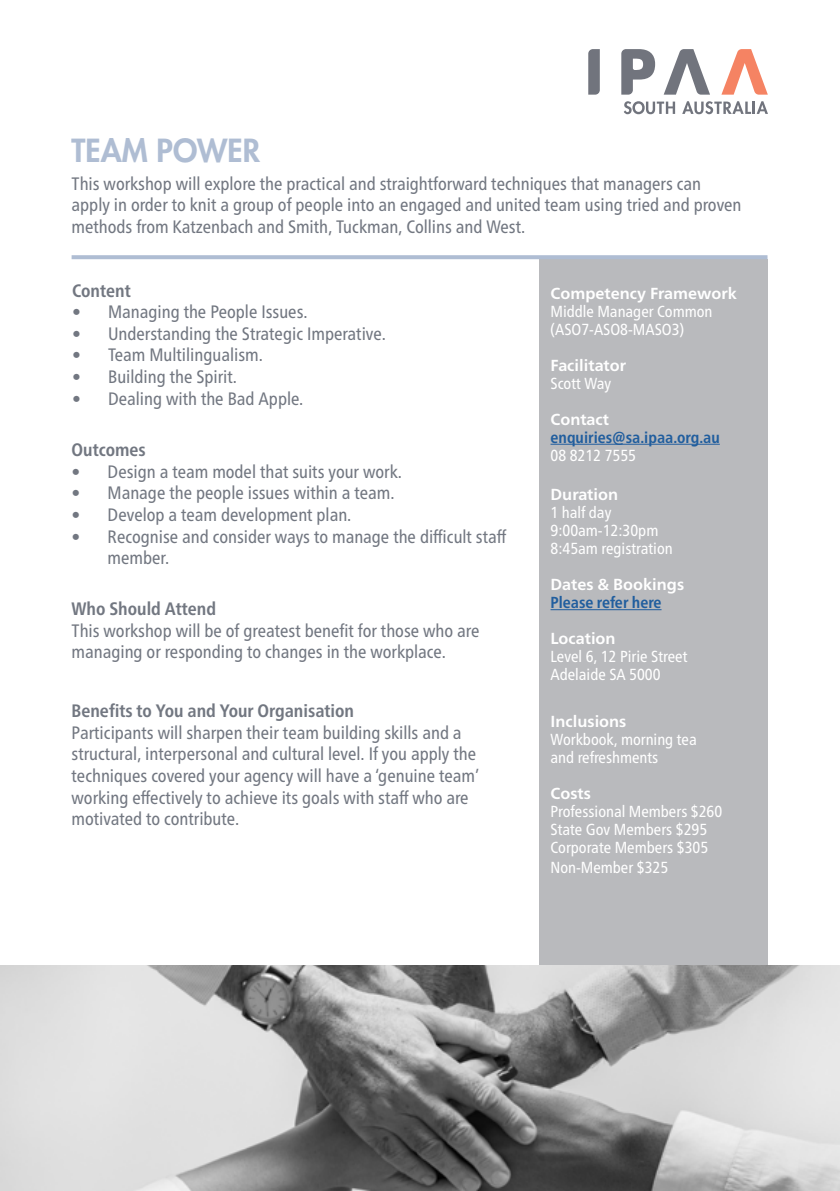
<style>
.page{position:relative;width:840px;height:1191px;background:#fff}
.page>*{position:absolute;margin:0;border:0;box-sizing:border-box;transform-origin:0 0}
.t1{font:800 31px "Futura Std";color:#afbdd3}
.t2{font:condensed 18px/21.6px "Frutiger Neue LT Pro";color:#727781}
.t3{font:700 condensed 18px "Frutiger Neue LT Pro";color:#727781}
.t4{font:condensed 16px/18px "Frutiger Neue LT Pro";color:#fff}
.t5{font:700 16px "Frutiger Neue LT Pro";color:#fff}
.t6{font:700 condensed 16px "Frutiger Neue LT Pro";color:#215e9e}
</style>
<div class="page">
<div style="left:539px;top:259px;width:228px;height:744px;background:#b9babd"></div>
<svg style="left:72px;top:255px;width:695px;height:4px;fill:#afbdd3"></svg>
<hr style="left:550px;top:444px;width:169px;height:1px;background:#215e9e">
<hr style="left:550px;top:609px;width:111px;height:1px;background:#215e9e">
<svg style="left:588px;top:49px;width:11px;height:46px"></svg>
<svg style="left:621px;top:49px;width:33px;height:46px"></svg>
<svg style="left:663px;top:49px;width:46px;height:46px"></svg>
<svg style="left:721px;top:49px;width:46px;height:46px"></svg>
<svg style="left:624px;top:101px;width:50px;height:13px"></svg>
<svg style="left:682px;top:101px;width:85px;height:13px"></svg>
<img style="left:0;top:965px;width:839px;height:226px">
<h1 class="t1" style="left:72px;top:131px;width:190px">TEAM POWER</h1>
<p class="t2" style="left:72px;top:172px;width:671px">This workshop will explore the practical and straightforward techniques that managers can apply in order to knit a group of people into an engaged and united team using tried and proven methods from Katzenbach and Smith, Tuckman, Collins and West.</p>
<p class="t3" style="left:72px;top:280px;width:60px">Content</p>
<p class="t2" style="left:72px;top:301px;width:237px">• Managing the People Issues.</p>
<p class="t2" style="left:72px;top:323px;width:315px">• Understanding the Strategic Imperative.</p>
<p class="t2" style="left:72px;top:344px;width:192px">• Team Multilingualism.</p>
<p class="t2" style="left:72px;top:366px;width:166px">• Building the Spirit.</p>
<p class="t2" style="left:72px;top:387px;width:233px">• Dealing with the Bad Apple.</p>
<p class="t3" style="left:72px;top:439px;width:76px">Outcomes</p>
<p class="t2" style="left:72px;top:461px;width:332px">• Design a team model that suits your work.</p>
<p class="t2" style="left:72px;top:482px;width:324px">• Manage the people issues within a team.</p>
<p class="t2" style="left:72px;top:504px;width:281px">• Develop a team development plan.</p>
<p class="t2" style="left:108px;top:525px;width:400px;text-indent:-36px">• Recognise and consider ways to manage the difficult staff member.</p>
<p class="t3" style="left:72px;top:598px;width:146px">Who Should Attend</p>
<p class="t2" style="left:72px;top:619px;width:409px">This workshop will be of greatest benefit for those who are managing or responding to changes in the workplace.</p>
<p class="t3" style="left:72px;top:700px;width:284px">Benefits to You and Your Organisation</p>
<p class="t2" style="left:72px;top:721px;width:409px">Participants will sharpen their team building skills and a structural, interpersonal and cultural level. If you apply the techniques covered your agency will have a ‘genuine team’ working effectively to achieve its goals with staff who are motivated to contribute.</p>
<p class="t5" style="left:550px;top:283px;width:188px">Competency Framework</p>
<p class="t4" style="left:550px;top:302px;width:163px">Middle Manager Common (ASO7-ASO8-MASO3)</p>
<p class="t5" style="left:550px;top:355px;width:77px">Facilitator</p>
<p class="t4" style="left:550px;top:374px;width:62px">Scott Way</p>
<p class="t5" style="left:550px;top:409px;width:60px">Contact</p>
<p class="t6" style="left:550px;top:427px;width:171px">enquiries@sa.ipaa.org.au</p>
<p class="t4" style="left:550px;top:446px;width:87px">08 8212 7555</p>
<p class="t5" style="left:550px;top:485px;width:69px">Duration</p>
<p class="t4" style="left:550px;top:503px;width:124px">1 half day<br>9:00am-12:30pm<br>8:45am registration</p>
<p class="t5" style="left:550px;top:575px;width:135px">Dates &amp; Bookings</p>
<p class="t6" style="left:550px;top:593px;width:112px">Please refer here</p>
<p class="t5" style="left:550px;top:629px;width:67px">Location</p>
<p class="t4" style="left:550px;top:647px;width:138px">Level 6, 12 Pirie Street<br>Adelaide SA 5000</p>
<p class="t5" style="left:550px;top:712px;width:77px">Inclusions</p>
<p class="t4" style="left:550px;top:730px;width:148px">Workbook, morning tea and refreshments</p>
<p class="t5" style="left:550px;top:784px;width:42px">Costs</p>
<p class="t4" style="left:550px;top:802px;width:173px">Professional Members $260<br>State Gov Members $295<br>Corporate Members $305</p>
<p class="t4" style="left:550px;top:858px;width:119px">Non-Member $325</p>
</div>
